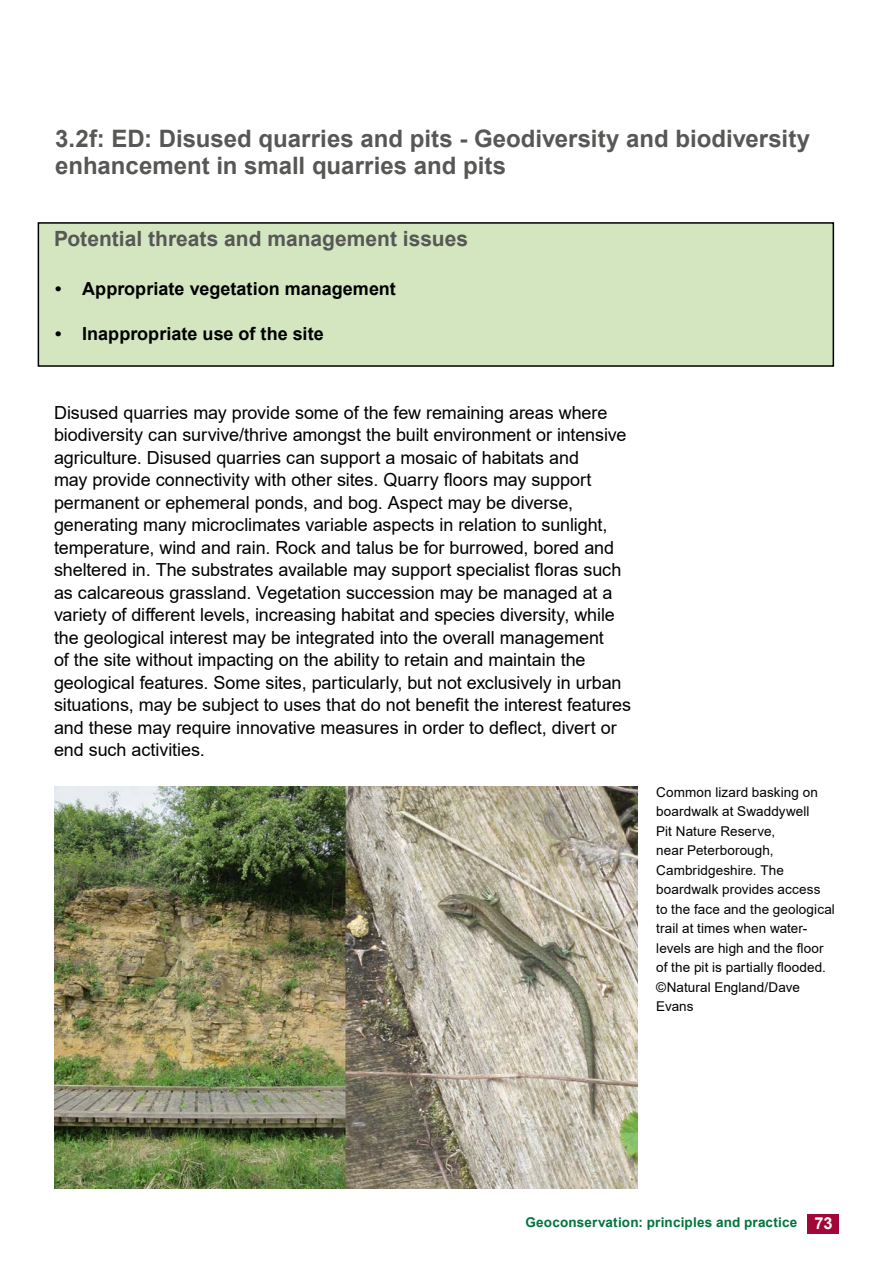
<style>
.page{position:relative;width:893px;height:1263px;background:#fff}
.page>*{position:absolute;margin:0;border:0;box-sizing:border-box;transform-origin:0 0}
.t1{font:700 24px/27px "Arial";color:#575756}
.t2{font:700 21px "Arial";color:#575756}
.t3{font:18px/22.5px "Arial";letter-spacing:-.005em;color:#000}
.t4{font:700 18px "Arial";color:#000}
.t5{font:700 16.5px "Arial";color:#fff}
.t6{font:13.5px/19.5px "Arial";letter-spacing:.005em;color:#000}
.t7{font:700 13.5px "Arial";letter-spacing:.015em;color:#00753c}
</style>
<div class="page">
<div style="left:38px;top:223px;width:795px;height:143px;background:#d4e6bf"></div>
<div style="left:38px;top:222px;width:796px;height:145px;border:2px solid #000"></div>
<img style="left:54px;top:787px;width:583px;height:401px">
<div style="left:808px;top:1214px;width:31px;height:20px;background:#a20737"></div>
<p class="t1" style="left:55px;top:125px;width:756px">3.2f: ED: Disused quarries and pits - Geodiversity and biodiversity enhancement in small quarries and pits</p>
<p class="t2" style="left:54px;top:224px;width:416px">Potential threats and management issues</p>
<p class="t4" style="left:55px;top:275px;width:342px">• Appropriate vegetation management</p>
<p class="t4" style="left:55px;top:320px;width:270px">• Inappropriate use of the site</p>
<p class="t3" style="left:54px;top:401px;width:574px">Disused quarries may provide some of the few remaining areas where biodiversity can survive/thrive amongst the built environment or intensive agriculture. Disused quarries can support a mosaic of habitats and</p>
<p class="t3" style="left:54px;top:469px;width:539px">may provide connectivity with other sites. Quarry floors may support</p>
<p class="t3" style="left:54px;top:491px;width:562px">permanent or ephemeral ponds, and bog. Aspect may be diverse, generating many microclimates variable aspects in relation to sunlight, temperature, wind and rain. Rock and talus be for burrowed, bored and</p>
<p class="t3" style="left:54px;top:559px;width:569px">sheltered in. The substrates available may support specialist floras such</p>
<p class="t3" style="left:54px;top:581px;width:560px">as calcareous grassland. Vegetation succession may be managed at a</p>
<p class="t3" style="left:54px;top:604px;width:562px">variety of different levels, increasing habitat and species diversity, while</p>
<p class="t3" style="left:54px;top:626px;width:569px">the geological interest may be integrated into the overall management of the site without impacting on the ability to retain and maintain the geological features. Some sites, particularly, but not exclusively in urban</p>
<p class="t3" style="left:54px;top:694px;width:579px">situations, may be subject to uses that do not benefit the interest features and these may require innovative measures in order to deflect, divert or</p>
<p class="t3" style="left:54px;top:739px;width:152px">end such activities.</p>
<p class="t6" style="left:656px;top:782px;width:180px">Common lizard basking on boardwalk at Swaddywell<br>Pit Nature Reserve,<br>near Peterborough,<br>Cambridgeshire. The boardwalk provides access to the face and the geological trail at times when water-</p>
<p class="t6" style="left:656px;top:938px;width:171px">levels are high and the floor of the pit is partially flooded.</p>
<p class="t6" style="left:656px;top:977px;width:145px">©Natural England/Dave<br>Evans</p>
<p class="t7" style="left:525px;top:1213px;width:273px">Geoconservation: principles and practice</p>
<p class="t5" style="left:814px;top:1212px;width:20px">73</p>
</div>
